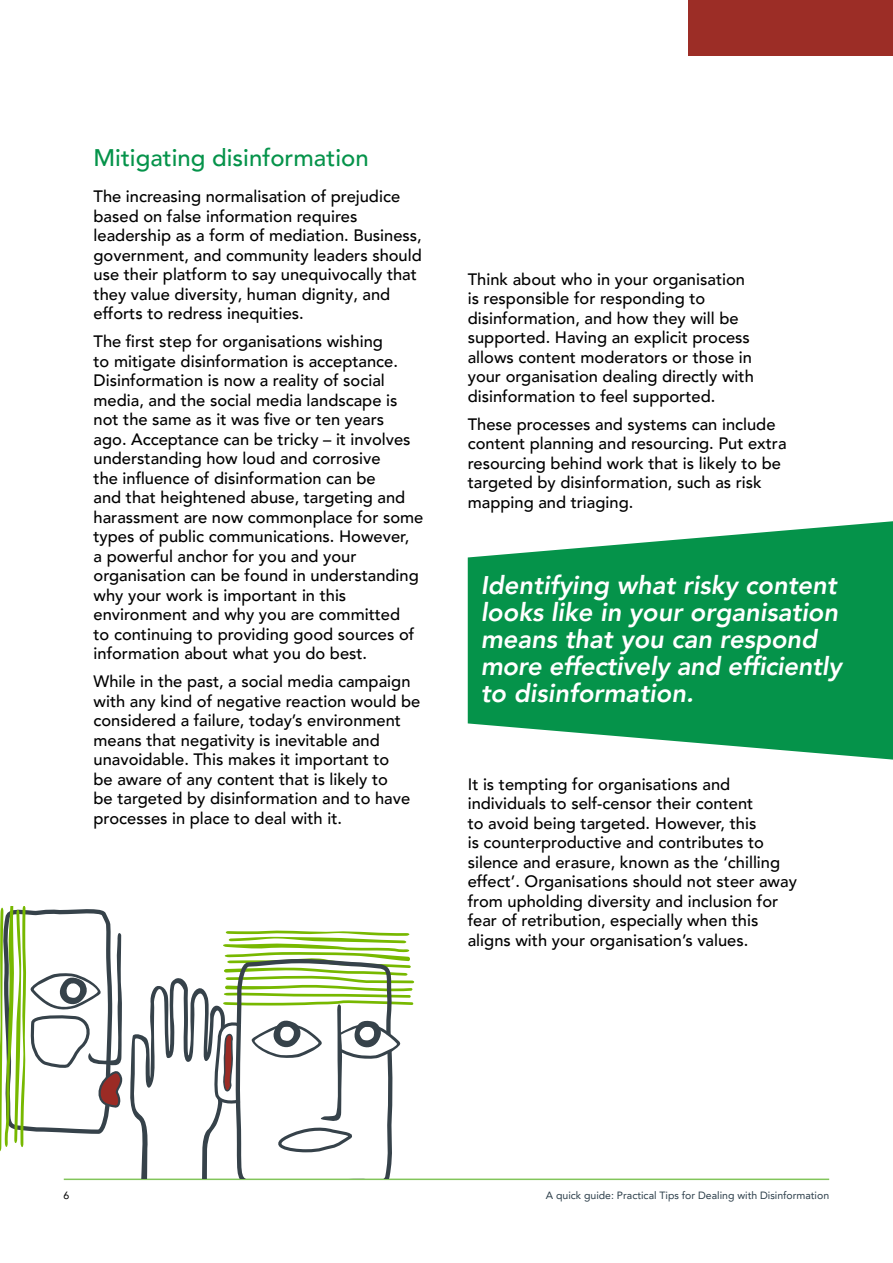
<style>
.page{position:relative;width:893px;height:1263px;background:#fff}
.page>*{position:absolute;margin:0;border:0;box-sizing:border-box;transform-origin:0 0}
.t1{font:italic 800 25.5px/27px "Avenir LT Pro";color:#fff}
.t2{font:500 24px "Avenir LT Pro";color:#05934a}
.t3{font:500 16.5px/19.5px "Avenir LT Pro";color:#000}
.t4{font:10.5px "Avenir LT Pro";color:#2a3c48}
.t5{font:10.5px "Avenir LT Pro";color:#000}
</style>
<div class="page">
<div style="left:689px;top:0;width:204px;height:55px;background:#9c2d26"></div>
<hr style="left:64px;top:1178px;width:765px;height:2px;background:#82c55b">
<svg style="left:468px;top:521px;width:425px;height:238px;fill:#05934a"></svg>
<svg style="left:0;top:906px;width:415px;height:272px"></svg>
<h2 class="t2" style="left:94px;top:143px;width:277px">Mitigating disinformation</h2>
<p class="t3" style="left:94px;top:187px;width:330px">The increasing normalisation of prejudice based on false information requires leadership as a form of mediation. Business, government, and community leaders should use their platform to say unequivocally that they value diversity, human dignity, and efforts to redress inequities.</p>
<p class="t3" style="left:94px;top:332px;width:331px">The first step for organisations wishing<br>to mitigate disinformation is acceptance.<br>Disinformation is now a reality of social media, and the social media landscape is not the same as it was five or ten years<br>ago. Acceptance can be tricky – it involves understanding how loud and corrosive<br>the influence of disinformation can be<br>and that heightened abuse, targeting and harassment are now commonplace for some types of public communications. However,<br>a powerful anchor for you and your organisation can be found in understanding why your work is important in this environment and why you are committed<br>to continuing to providing good sources of information about what you do best.</p>
<p class="t3" style="left:94px;top:672px;width:328px">While in the past, a social media campaign with any kind of negative reaction would be considered a failure, today’s environment means that negativity is inevitable and unavoidable. This makes it important to<br>be aware of any content that is likely to<br>be targeted by disinformation and to have processes in place to deal with it.</p>
<p class="t3" style="left:468px;top:270px;width:288px">Think about who in your organisation is responsible for responding to disinformation, and how they will be supported. Having an explicit process allows content moderators or those in your organisation dealing directly with disinformation to feel supported.</p>
<p class="t3" style="left:468px;top:415px;width:320px">These processes and systems can include content planning and resourcing. Put extra resourcing behind work that is likely to be targeted by disinformation, such as risk mapping and triaging.</p>
<h1 class="t1" style="left:481px;top:572px;width:362px">Identifying what risky content looks like in your organisation means that you can respond more effectively and efficiently to disinformation.</h1>
<p class="t3" style="left:468px;top:774px;width:331px">It is tempting for organisations and individuals to self-censor their content<br>to avoid being targeted. However, this<br>is counterproductive and contributes to silence and erasure, known as the ‘chilling effect’. Organisations should not steer away from upholding diversity and inclusion for fear of retribution, especially when this aligns with your organisation’s values.</p>
<p class="t5" style="left:64px;top:1189px;width:7px">6</p>
<p class="t4" style="left:546px;top:1189px;width:285px">A quick guide: Practical Tips for Dealing with Disinformation</p>
</div>
